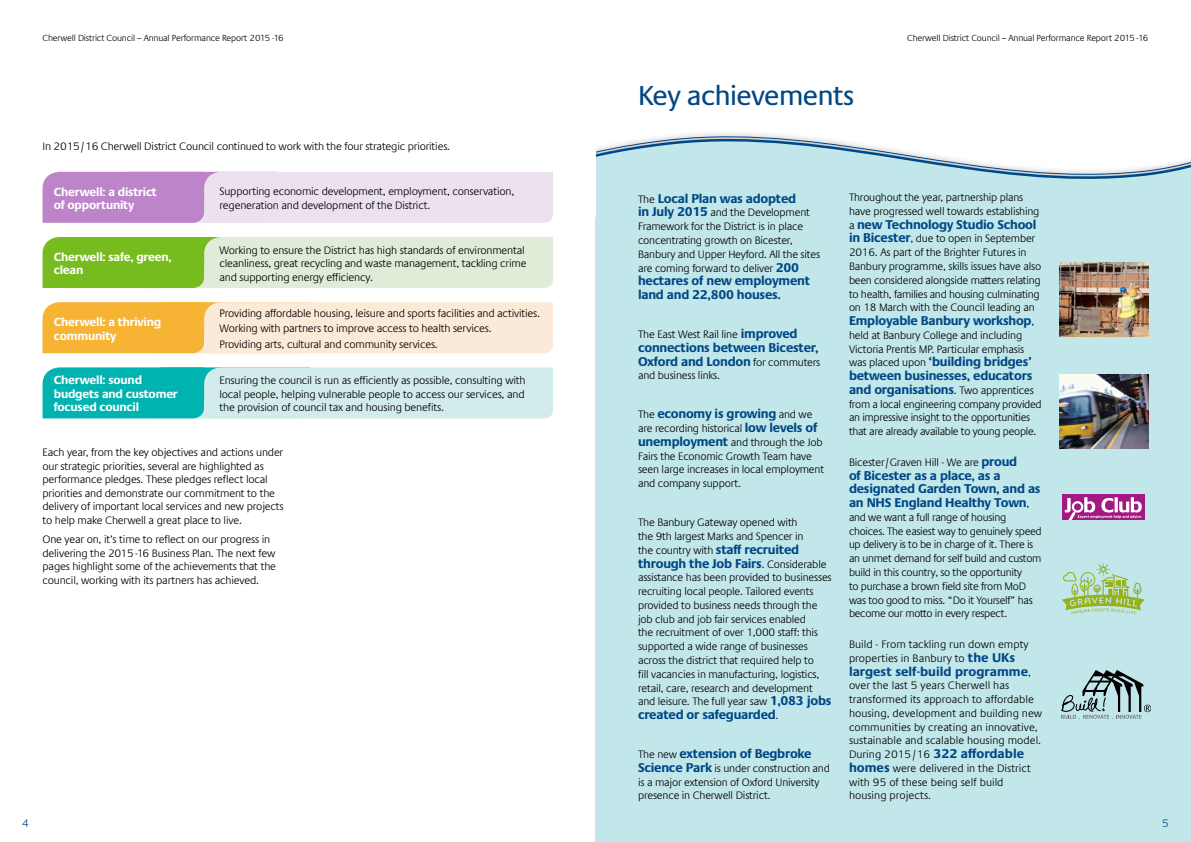
<style>
.page{position:relative;width:1191px;height:842px;background:#fff}
.page>*{position:absolute;margin:0;border:0;box-sizing:border-box;transform-origin:0 0}
.t1{font:28px "Praxis LT Pro";letter-spacing:-.02em;color:#004785}
.t2{font:700 13px/13.8px "Praxis LT Pro";letter-spacing:-.02em;color:#004785}
.t3{font:700 13px "Praxis LT Pro";color:#004785}
.t4{font:700 12px/13.5px "Praxis LT Pro";letter-spacing:-.02em;color:#fff}
.t5{font:300 11px/13.8px "Praxis LT Pro";letter-spacing:-.02em;color:#000}
.t6{font:300 11px/13.8px "Praxis LT Pro";color:#000}
.t7{font:300 11px "Praxis LT Pro";color:#004785}
.t8{font:300 9px "Praxis LT Pro";letter-spacing:-.02em;color:#000}
.s1{font-weight:300;font-size:11px;color:#000}
.s2{font-weight:700;font-size:13px;color:#004785}
</style>
<div class="page">
<div style="left:595px;top:0;width:596px;height:842px;background:#c2e7ea"></div>
<div style="left:562px;top:0;width:629px;height:193px;background:#fff"></div>
<svg style="left:43px;top:172px;width:510px;height:51px;background:#ddc3e3"></svg>
<svg style="left:43px;top:237px;width:510px;height:51px;background:#bedc9c"></svg>
<svg style="left:43px;top:302px;width:510px;height:51px;background:#fad8a4"></svg>
<svg style="left:43px;top:367px;width:510px;height:51px;background:#8fdad8"></svg>
<svg style="left:1061px;top:670px;width:89px;height:49px"></svg>
<svg style="left:1062px;top:563px;width:82px;height:52px"></svg>
<svg style="left:596px;top:133px;width:595px;height:51px"></svg>
<div style="left:1061px;top:495px;width:83px;height:25px;background:#a21984"></div>
<svg style="left:1064px;top:497px;width:77px;height:23px"></svg>
<img style="left:1060px;top:262px;width:88px;height:75px">
<img style="left:1060px;top:374px;width:88px;height:74px">
<p class="t8" style="left:43px;top:32px;width:243px">Cherwell District Council – Annual Performance Report 2015 -16</p>
<p class="t5" style="left:43px;top:139px;width:409px">In 2015/16 Cherwell District Council continued to work with the four strategic priorities.</p>
<p class="t4" style="left:54px;top:185px;width:105px">Cherwell: a district of opportunity</p>
<p class="t5" style="left:219px;top:185px;width:296px;line-height:13.5px">Supporting economic development, employment, conservation, regeneration and development of the District.</p>
<p class="t4" style="left:54px;top:250px;width:119px">Cherwell: safe, green, clean</p>
<p class="t5" style="left:219px;top:243px;width:308px;line-height:13.5px">Working to ensure the District has high standards of environmental cleanliness, great recycling and waste management, tackling crime and supporting energy efficiency.</p>
<p class="t4" style="left:54px;top:315px;width:109px">Cherwell: a thriving community</p>
<p class="t5" style="left:219px;top:305px;width:322px;line-height:15.5px">Providing affordable housing, leisure and sports facilities and activities.<br>Working with partners to improve access to health services.<br>Providing arts, cultural and community services.</p>
<p class="t4" style="left:54px;top:374px;width:126px">Cherwell: sound budgets and customer focused council</p>
<p class="t5" style="left:219px;top:374px;width:308px;line-height:13.5px;text-align:justify">Ensuring the council is run as efficiently as possible, consulting with local people, helping vulnerable people to access our services, and the provision of council tax and housing benefits.</p>
<p class="t5" style="left:43px;top:446px;width:243px;line-height:13.5px">Each year, from the key objectives and actions under our strategic priorities, several are highlighted as performance pledges. These pledges reflect local priorities and demonstrate our commitment to the delivery of important local services and new projects to help make Cherwell a great place to live.</p>
<p class="t5" style="left:43px;top:533px;width:235px;line-height:13.5px">One year on, it’s time to reflect on our progress in delivering the 2015 -16 Business Plan. The next few pages highlight some of the achievements that the council, working with its partners has achieved.</p>
<p class="t7" style="left:22px;top:817px;width:8px">4</p>
<h1 class="t1" style="left:638px;top:79px;width:218px">Key achievements</h1>
<p class="t8" style="left:907px;top:32px;width:243px">Cherwell District Council – Annual Performance Report 2015 -16</p>
<p class="t2" style="left:638px;top:191px;width:160px"><span class="s1">The</span> Local Plan was adopted</p>
<p class="t5" style="left:638px;top:206px;width:184px"><span class="s2">in July 2015</span> and the Development Framework for the District is in place concentrating growth on Bicester, Banbury and Upper Heyford. All the sites are coming forward to deliver <span class="s2">200</span></p>
<p class="t2" style="left:638px;top:274px;width:174px">hectares of new employment land and 22,800 houses.</p>
<p class="t5" style="left:638px;top:327px;width:161px">The East West Rail line <span class="s2">improved</span></p>
<p class="t2" style="left:638px;top:340px;width:184px">connections between Bicester,<br>Oxford and London <span class="s1">for commuters</span></p>
<p class="t5" style="left:638px;top:369px;width:84px">and business links.</p>
<p class="t2" style="left:638px;top:407px;width:176px"><span class="s1">The</span> economy is growing <span class="s1">and we</span></p>
<p class="t5" style="left:638px;top:422px;width:188px">are recording historical <span class="s2">low levels of unemployment</span> and through the Job Fairs the Economic Growth Team have seen large increases in local employment and company support.</p>
<p class="t5" style="left:638px;top:516px;width:167px">The Banbury Gateway opened with the 9th largest Marks and Spencer in the country with <span class="s2">staff recruited</span></p>
<p class="t2" style="left:638px;top:556px;width:190px">through the Job Fairs<span class="s1">. Considerable</span></p>
<p class="t5" style="left:638px;top:571px;width:195px">assistance has been provided to businesses recruiting local people. Tailored events provided to business needs through the job club and job fair services enabled<br>the recruitment of over 1,000 staff: this supported a wide range of businesses across the district that required help to<br>fill vacancies in manufacturing, logistics, retail, care, research and development and leisure. The full year saw <span class="s2">1,083 jobs</span></p>
<p class="t2" style="left:638px;top:708px;width:142px">created or safeguarded<span class="s1">.</span></p>
<p class="t2" style="left:638px;top:747px;width:175px"><span class="s1">The new</span> extension of Begbroke</p>
<p class="t5" style="left:638px;top:761px;width:193px"><span class="s2">Science Park</span> is under construction and is a major extension of Oxford University presence in Cherwell District.</p>
<p class="t5" style="left:849px;top:191px;width:192px">Throughout the year, partnership plans have progressed well towards establishing</p>
<p class="t2" style="left:849px;top:217px;width:189px"><span class="s1">a</span> new Technology Studio School</p>
<p class="t5" style="left:849px;top:232px;width:194px"><span class="s2">in Bicester</span>, due to open in September 2016. As part of the Brighter Futures in Banbury programme, skills issues have also been considered alongside matters relating to health, families and housing culminating on 18 March with the Council leading an</p>
<p class="t2" style="left:849px;top:314px;width:187px">Employable Banbury workshop<span class="s1">,</span></p>
<p class="t5" style="left:849px;top:328px;width:177px">held at Banbury College and including<br>Victoria Prentis MP. Particular emphasis</p>
<p class="t2" style="left:849px;top:355px;width:186px"><span class="s1">was placed upon</span> ‘building bridges’ between businesses, educators and organisations<span class="s1">. Two apprentices</span></p>
<p class="t5" style="left:849px;top:397px;width:194px">from a local engineering company provided an impressive insight to the opportunities that are already available to young people.</p>
<p class="t5" style="left:849px;top:455px;width:170px">Bicester/Graven Hill - We are <span class="s2">proud</span></p>
<p class="t2" style="left:849px;top:468px;width:193px">of Bicester as a place, as a designated Garden Town, and as an NHS England Healthy Town<span class="s1">,</span></p>
<p class="t5" style="left:849px;top:510px;width:194px">and we want a full range of housing choices. The easiest way to genuinely speed up delivery is to be in charge of it. There is an unmet demand for self build and custom build in this country, so the opportunity<br>to purchase a brown field site from MoD was too good to miss. “Do it Yourself” has become our motto in every respect.</p>
<p class="t6" style="left:849px;top:637px;width:181px">Build - From tackling run down empty properties in Banbury to <span class="s2">the UKs</span></p>
<p class="t3" style="left:849px;top:663px;width:183px">largest self-build programme<span class="s1">,</span></p>
<p class="t6" style="left:849px;top:679px;width:195px">over the last 5 years Cherwell has transformed its approach to affordable housing, development and building new communities by creating an innovative, sustainable and scalable housing model.<br>During 2015/16 <span class="s2">322 affordable homes</span> were delivered in the District with 95 of these being self build housing projects.</p>
<p class="t7" style="left:1162px;top:817px;width:8px">5</p>
</div>
